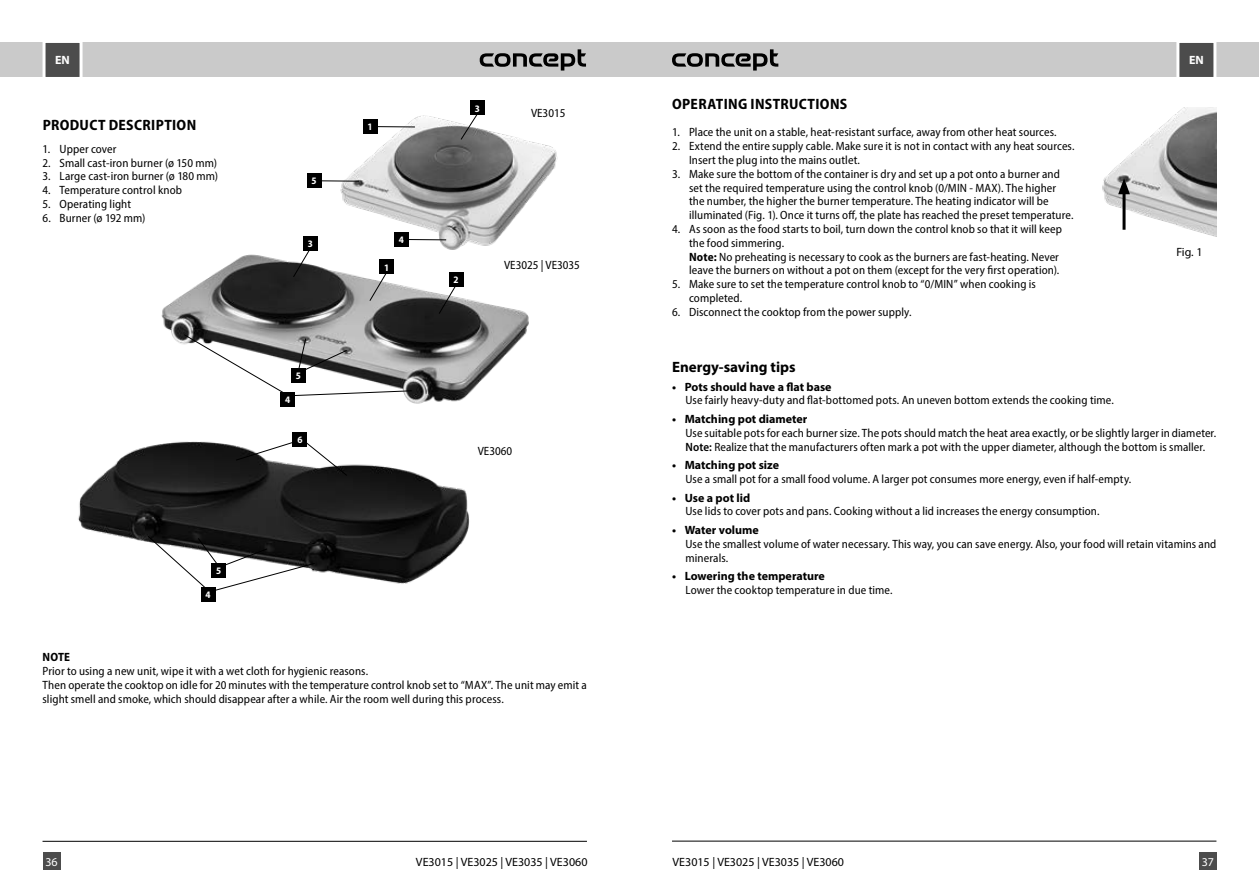
<style>
.page{position:relative;width:1259px;height:893px;background:#fff}
.page>*{position:absolute;margin:0;border:0;box-sizing:border-box;transform-origin:0 0}
.t1{font:700 semi-condensed 15px "Myriad Pro";letter-spacing:.025em;color:#000}
.t2{font:700 15px "Myriad Pro";color:#000}
.t3{font:semi-condensed 12px/13.8px "Myriad Pro";letter-spacing:.01em;color:#000}
.t4{font:700 12px "Myriad Pro";color:#000}
.t5{font:12px "Myriad Pro";color:#000}
.t6{font:700 semi-condensed 12px "Myriad Pro";color:#000}
.t7{font:700 12px "Myriad Pro";color:#fff}
.t8{font:12px "Myriad Pro";color:#fff}
.t9{font:700 semi-condensed 9.9px "Myriad Pro";color:#fff}
.s1{font-weight:700}
.s2{font-weight:600}
</style>
<div class="page">
<hr style="left:672px;top:841px;width:544px;height:1px;background:#000">
<hr style="left:43px;top:841px;width:544px;height:1px;background:#000">
<img style="left:161px;top:240px;width:368px;height:167px">
<img style="left:78px;top:432px;width:392px;height:152px">
<div style="left:449px;top:273px;width:14px;height:14px;background:#000"></div>
<div style="left:293px;top:432px;width:14px;height:14px;background:#000"></div>
<div style="left:380px;top:260px;width:14px;height:14px;background:#000"></div>
<div style="left:303px;top:236px;width:14px;height:14px;background:#000"></div>
<div style="left:281px;top:393px;width:14px;height:14px;background:#000"></div>
<div style="left:201px;top:588px;width:14px;height:14px;background:#000"></div>
<svg style="left:438px;top:284px;width:19px;height:30px"></svg>
<svg style="left:304px;top:441px;width:44px;height:35px"></svg>
<svg style="left:369px;top:271px;width:18px;height:31px"></svg>
<svg style="left:293px;top:248px;width:18px;height:30px"></svg>
<img style="left:335px;top:103px;width:223px;height:161px">
<img style="left:1102px;top:107px;width:114px;height:129px">
<div style="left:363px;top:119px;width:14px;height:14px;background:#000"></div>
<div style="left:307px;top:173px;width:14px;height:14px;background:#000"></div>
<div style="left:394px;top:232px;width:14px;height:14px;background:#000"></div>
<div style="left:470px;top:101px;width:14px;height:14px;background:#000"></div>
<svg style="left:460px;top:113px;width:18px;height:27px"></svg>
<hr style="left:376px;top:126px;width:39px;height:1px;background:#000">
<hr style="left:320px;top:181px;width:39px;height:1px;background:#000">
<hr style="left:407px;top:239px;width:39px;height:1px;background:#000">
<svg style="left:183px;top:334px;width:229px;height:62px"></svg>
<svg style="left:147px;top:535px;width:168px;height:56px"></svg>
<svg style="left:235px;top:441px;width:61px;height:20px"></svg>
<hr style="left:1122px;top:189px;width:3px;height:41px;background:#000">
<svg style="left:1118px;top:178px;width:12px;height:16px"></svg>
<div style="left:0;top:43px;width:629px;height:34px;background:#cacaca"></div>
<div style="left:629px;top:43px;width:630px;height:34px;background:#cacaca"></div>
<svg style="left:480px;top:49px;width:106px;height:22px"></svg>
<svg style="left:672px;top:49px;width:106px;height:22px"></svg>
<svg style="left:1175px;top:42px;width:43px;height:35px;background:#717171"></svg>
<svg style="left:41px;top:42px;width:43px;height:35px;background:#717171"></svg>
<div style="left:1199px;top:853px;width:17px;height:17px;background:#4c4c4c"></div>
<div style="left:43px;top:853px;width:17px;height:17px;background:#4c4c4c"></div>
<p class="t7" style="left:55px;top:53px;width:16px">EN</p>
<p class="t7" style="left:1189px;top:53px;width:16px">EN</p>
<p class="t1" style="left:43px;top:116px;width:155px">PRODUCT DESCRIPTION</p>
<p class="t3" style="left:43px;top:142px;width:75px">1. Upper cover</p>
<p class="t3" style="left:43px;top:156px;width:176px">2. Small cast-iron burner (ø 150 mm)</p>
<p class="t3" style="left:43px;top:169px;width:177px">3. Large cast-iron burner (ø 180 mm)</p>
<p class="t3" style="left:43px;top:183px;width:141px">4. Temperature control knob</p>
<p class="t3" style="left:43px;top:197px;width:90px">5. Operating light</p>
<p class="t3" style="left:43px;top:211px;width:104px">6. Burner (ø 192 mm)</p>
<p class="t9" style="left:216px;top:564px;width:7px">5</p>
<p class="t9" style="left:205px;top:589px;width:7px">4</p>
<p class="t9" style="left:311px;top:174px;width:7px">5</p>
<p class="t9" style="left:308px;top:237px;width:7px">3</p>
<p class="t9" style="left:296px;top:369px;width:7px">5</p>
<p class="t9" style="left:285px;top:394px;width:7px">4</p>
<p class="t9" style="left:297px;top:433px;width:7px">6</p>
<p class="t9" style="left:367px;top:120px;width:7px">1</p>
<p class="t9" style="left:384px;top:261px;width:7px">1</p>
<p class="t9" style="left:399px;top:233px;width:7px">4</p>
<p class="t9" style="left:475px;top:102px;width:7px">3</p>
<p class="t3" style="left:531px;top:106px;width:36px">VE3015</p>
<p class="t9" style="left:453px;top:274px;width:7px">2</p>
<p class="t3" style="left:504px;top:258px;width:77px">VE3025 | VE3035</p>
<p class="t3" style="left:478px;top:444px;width:36px">VE3060</p>
<p class="t6" style="left:43px;top:650px;width:29px">NOTE</p>
<p class="t3" style="left:43px;top:664px;width:546px">Prior to using a new unit, wipe it with a wet cloth for hygienic reasons.<br>Then operate the cooktop on idle for 20 minutes with the temperature control knob set to “MAX”. The unit may emit a slight smell and smoke, which should disappear after a while. Air the room well during this process.</p>
<p class="t1" style="left:672px;top:94px;width:177px">OPERATING INSTRUCTIONS</p>
<p class="t3" style="left:672px;top:125px;width:386px">1. Place the unit on a stable, heat-resistant surface, away from other heat sources.</p>
<p class="t3" style="left:689px;top:139px;width:387px;text-indent:-17px">2. Extend the entire supply cable. Make sure it is not in contact with any heat sources.<br>Insert the plug into the mains outlet.</p>
<p class="t3" style="left:689px;top:167px;width:386px;text-indent:-17px">3. Make sure the bottom of the container is dry and set up a pot onto a burner and set the required temperature using the control knob (0/MIN - MAX). The higher the number, the higher the burner temperature. The heating indicator will be illuminated (Fig. 1). Once it turns off, the plate has reached the preset temperature.</p>
<p class="t3" style="left:689px;top:222px;width:374px;text-indent:-17px">4. As soon as the food starts to boil, turn down the control knob so that it will keep the food simmering.<br><span class="s1">Note:</span> No preheating is necessary to cook as the burners are fast-heating. Never leave the burners on without a pot on them (except for the very first operation).</p>
<p class="t3" style="left:689px;top:277px;width:348px;text-indent:-17px">5. Make sure to set the temperature control knob to “0/MIN” when cooking is completed.</p>
<p class="t3" style="left:672px;top:305px;width:241px">6. Disconnect the cooktop from the power supply.</p>
<p class="t5" style="left:1176px;top:245px;width:28px">Fig. 1</p>
<p class="t2" style="left:672px;top:357px;width:125px">Energy-saving tips</p>
<p class="t4" style="left:672px;top:379px;width:161px">• Pots should have a flat base</p>
<p class="t3" style="left:685px;top:393px;width:430px">Use fairly heavy-duty and flat-bottomed pots. An uneven bottom extends the cooking time.</p>
<p class="t4" style="left:672px;top:411px;width:137px">• Matching pot diameter</p>
<p class="t3" style="left:685px;top:426px;width:532px">Use suitable pots for each burner size. The pots should match the heat area exactly, or be slightly larger in diameter.<br><span class="s2">Note:</span> Realize that the manufacturers often mark a pot with the upper diameter, although the bottom is smaller.</p>
<p class="t4" style="left:672px;top:457px;width:109px">• Matching pot size</p>
<p class="t3" style="left:685px;top:472px;width:447px">Use a small pot for a small food volume. A larger pot consumes more energy, even if half-empty.</p>
<p class="t4" style="left:672px;top:490px;width:80px">• Use a pot lid</p>
<p class="t3" style="left:685px;top:504px;width:415px">Use lids to cover pots and pans. Cooking without a lid increases the energy consumption.</p>
<p class="t4" style="left:672px;top:522px;width:88px">• Water volume</p>
<p class="t3" style="left:685px;top:537px;width:532px">Use the smallest volume of water necessary. This way, you can save energy. Also, your food will retain vitamins and minerals.</p>
<p class="t4" style="left:672px;top:568px;width:154px">• Lowering the temperature</p>
<p class="t3" style="left:685px;top:583px;width:208px">Lower the cooktop temperature in due time.</p>
<p class="t8" style="left:45px;top:854px;width:14px">36</p>
<p class="t5" style="left:416px;top:854px;width:173px">VE3015 | VE3025 | VE3035 | VE3060</p>
<p class="t5" style="left:672px;top:854px;width:173px">VE3015 | VE3025 | VE3035 | VE3060</p>
<p class="t8" style="left:1201px;top:854px;width:14px">37</p>
</div>
